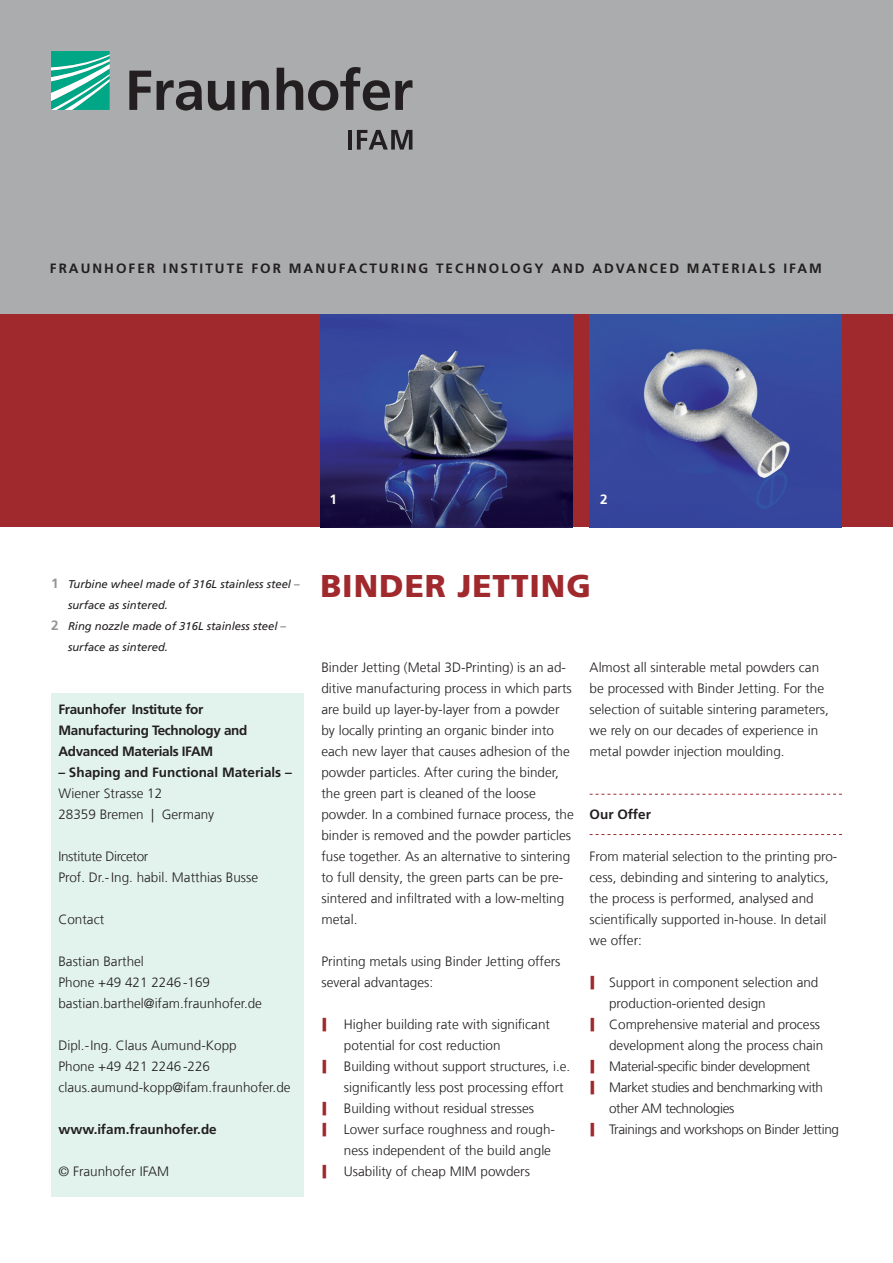
<style>
.page{position:relative;width:893px;height:1263px;background:#fff}
.page>*{position:absolute;margin:0;border:0;box-sizing:border-box;transform-origin:0 0}
.t1{font:900 31.5px "Frutiger LT Com";letter-spacing:.03em;color:#9f292d}
.t2{font:300 13.5px/21px "Frutiger LT Com";color:#231f20}
.t3{font:300 13.5px "Frutiger LT Com";letter-spacing:-.025em;color:#231f20}
.t4{font:700 13.5px "Frutiger LT Com";letter-spacing:.15em;color:#231f20}
.t5{font:700 13.5px/21px "Frutiger LT Com";letter-spacing:-.025em;color:#231f20}
.t6{font:700 13.5px "Frutiger LT Com";color:#231f20}
.t7{font:700 13.5px "Frutiger LT Com";color:#fff}
.t8{font:italic 11.25px "Frutiger LT Com";color:#231f20}
.s1{font-weight:700;font-style:normal;font-size:13.5px;color:#939598}
.s2{font-weight:300;font-style:normal}
.s3{font-weight:900;color:#9f292d}
</style>
<div class="page">
<div style="left:0;top:0;width:893px;height:315px;background:#aaacad"></div>
<div style="left:0;top:315px;width:893px;height:212px;background:#9f292d"></div>
<svg style="left:51px;top:51px;width:59px;height:59px;background:#4abea7"></svg>
<svg style="left:129px;top:67px;width:283px;height:44px"></svg>
<hr style="left:348px;top:130px;width:4px;height:20px;background:#231f20">
<svg style="left:357px;top:130px;width:55px;height:20px"></svg>
<div style="left:51px;top:693px;width:252px;height:504px;background:#e2f3ee"></div>
<svg style="left:590px;top:794px;width:252px;height:1px"></svg>
<svg style="left:590px;top:834px;width:252px;height:1px"></svg>
<img style="left:320px;top:315px;width:253px;height:212px">
<img style="left:590px;top:315px;width:252px;height:212px">
<p class="t4" style="left:50px;top:260px;width:774px">FRAUNHOFER INSTITUTE FOR MANUFACTURING TECHNOLOGY AND ADVANCED MATERIALS IFAM</p>
<p class="t7" style="left:329px;top:492px;width:9px">1</p>
<p class="t7" style="left:600px;top:492px;width:9px">2</p>
<p class="t8" style="left:51px;top:578px;width:250px"><span class="s1">1</span> Turbine wheel made of 316L stainless steel <span class="s2">–</span></p>
<p class="t8" style="left:68px;top:599px;width:102px">surface as sintered.</p>
<p class="t8" style="left:51px;top:620px;width:237px"><span class="s1">2</span> Ring nozzle made of 316L stainless steel <span class="s2">–</span></p>
<p class="t8" style="left:68px;top:641px;width:102px">surface as sintered.</p>
<p class="t5" style="left:58px;top:699px;width:190px">Fraunhofer Institute for<br>Manufacturing Technology and<br>Advanced Materials IFAM</p>
<p class="t6" style="left:58px;top:765px;width:235px">– Shaping and Functional Materials –</p>
<p class="t2" style="left:58px;top:783px;width:157px">Wiener Strasse 12<br>28359 Bremen | Germany</p>
<p class="t2" style="left:58px;top:846px;width:201px">Institute Dircetor<br>Prof. Dr.-Ing. habil. Matthias Busse</p>
<p class="t2" style="left:58px;top:909px;width:47px">Contact</p>
<p class="t2" style="left:58px;top:951px;width:205px">Bastian Barthel<br>Phone +49 421 2246-169 bastian.barthel@ifam.fraunhofer.de</p>
<p class="t2" style="left:58px;top:1035px;width:234px">Dipl.- Ing. Claus Aumund-Kopp<br>Phone +49 421 2246-226 claus.aumund-kopp@ifam.fraunhofer.de</p>
<p class="t6" style="left:58px;top:1122px;width:160px">www.ifam.fraunhofer.de</p>
<p class="t2" style="left:58px;top:1161px;width:112px">© Fraunhofer IFAM</p>
<h1 class="t1" style="left:320px;top:567px;width:272px">BINDER JETTING</h1>
<p class="t2" style="left:321px;top:657px;width:254px">Binder Jetting (Metal 3D-Printing) is an ad&shy;ditive manufacturing process in which parts are build up layer-by-layer from a powder by locally printing an organic binder into each new layer that causes adhesion of the powder particles. After curing the binder, the green part is cleaned of the loose powder. In a combined furnace process, the binder is removed and the powder particles fuse together. As an alternative to sintering to full density, the green parts can be pre&shy;sintered and infiltrated with a low-melting metal.</p>
<p class="t2" style="left:321px;top:951px;width:241px">Printing metals using Binder Jetting offers several advantages:</p>
<p class="t2" style="left:321px;top:1014px;width:230px"><span class="s3">|</span> Higher building rate with significant</p>
<p class="t2" style="left:344px;top:1035px;width:158px">potential for cost reduction</p>
<p class="t2" style="left:321px;top:1056px;width:250px"><span class="s3">|</span> Building without support structures, i.e.</p>
<p class="t2" style="left:344px;top:1077px;width:221px">significantly less post processing effort</p>
<p class="t2" style="left:321px;top:1098px;width:214px"><span class="s3">|</span> Building without residual stresses</p>
<p class="t2" style="left:321px;top:1119px;width:235px"><span class="s3">|</span> Lower surface roughness and rough-</p>
<p class="t2" style="left:344px;top:1140px;width:209px">ness independent of the build angle</p>
<p class="t2" style="left:321px;top:1161px;width:210px"><span class="s3">|</span> Usability of cheap MIM powders</p>
<p class="t2" style="left:590px;top:657px;width:241px">Almost all sinterable metal powders can be processed with Binder Jetting. For the selection of suitable sintering parameters, we rely on our decades of experience in metal powder injection moulding.</p>
<p class="t6" style="left:590px;top:807px;width:63px">Our Offer</p>
<p class="t2" style="left:590px;top:846px;width:249px">From material selection to the printing pro&shy;cess, debinding and sintering to analytics, the process is performed, analysed and scientifically supported in-house. In detail we offer:</p>
<p class="t2" style="left:590px;top:972px;width:230px"><span class="s3">|</span> Support in component selection and</p>
<p class="t2" style="left:609px;top:993px;width:158px">production-oriented design</p>
<p class="t2" style="left:590px;top:1014px;width:232px"><span class="s3">|</span> Comprehensive material and process</p>
<p class="t2" style="left:609px;top:1035px;width:216px">development along the process chain</p>
<p class="t3" style="left:590px;top:1059px;width:222px"><span class="s3">|</span> Material-specific binder development</p>
<p class="t3" style="left:590px;top:1080px;width:235px"><span class="s3">|</span> Market studies and benchmarking with</p>
<p class="t3" style="left:609px;top:1101px;width:127px">other AM technologies</p>
<p class="t3" style="left:590px;top:1122px;width:251px"><span class="s3">|</span> Trainings and workshops on Binder Jetting</p>
</div>
